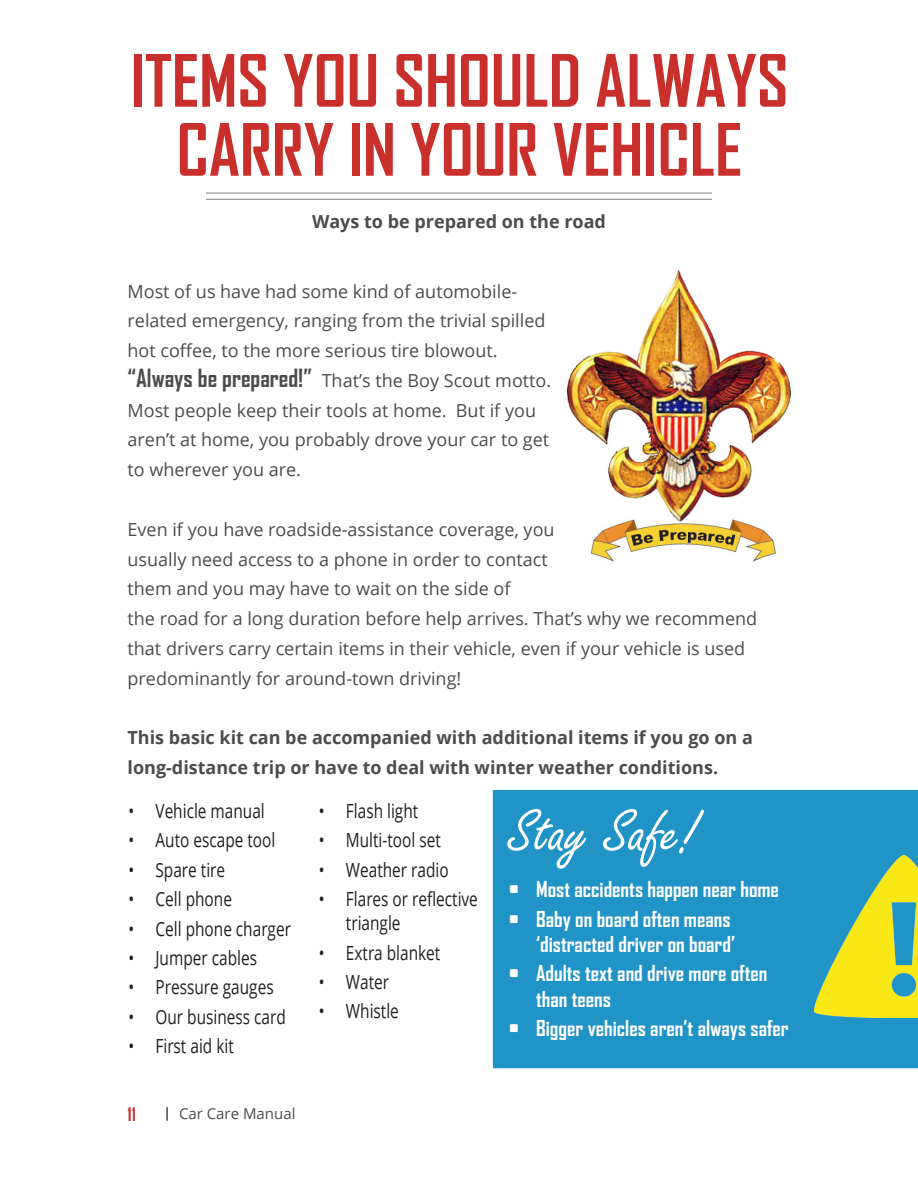
<style>
.page{position:relative;width:918px;height:1188px;background:#fff}
.page>*{position:absolute;margin:0;border:0;box-sizing:border-box;transform-origin:0 0}
.Chapter_title{font:700 69px/69px "Agency FB";color:#c92f2b;text-align:center}
.Front_Name{font:64.5px "Freestyle Script";color:#fff}
.t1{font:700 21px/25.2px "Agency FB";color:#fff;text-align:right}
.t2{font:19.5px/24px "Open Sans";color:#231f20;scale:.79 1}
.Text_12{font:18px/29.7px "Open Sans";color:#4b4c4d}
.Text_12-2{font:700 18px/29.7px "Open Sans";color:#4b4c4d}
.Chapter_subtitle{font:700 18px "Open Sans";color:#4b4c4d}
.Page_number{font:700 18px "Agency FB";color:#c92f2b}
.t3{font:15px "Open Sans";color:#4b4c4d}
.s1{font-family:"Agency FB";font-weight:700;font-size:24px}
</style>
<div class="page">
<svg style="left:166px;top:1107px;width:2px;height:14px"></svg>
<hr style="left:206px;top:192px;width:506px;height:2px;background:#939698">
<hr style="left:206px;top:199px;width:506px;height:1px;background:#939698">
<img style="left:567px;top:271px;width:223px;height:291px">
<div style="left:492px;top:789px;width:426px;height:280px;background:#2093c7"></div>
<img style="left:814px;top:856px;width:104px;height:161px">
<p class="Chapter_title" style="left:131px;top:45px;width:659px">ITEMS YOU SHOULD ALWAYS<br>CARRY IN YOUR VEHICLE</p>
<p class="Chapter_subtitle" style="left:312px;top:209px;width:296px">Ways to be prepared on the road</p>
<p class="Text_12" style="left:128px;top:276px;width:425px">Most of us have had some kind of automobile&shy;related emergency, ranging from the trivial spilled hot coffee, to the more serious tire blowout. <span class="s1">“Always be prepared!”</span> That’s the Boy Scout motto.<br>Most people keep their tools at home. But if you aren’t at home, you probably drove your car to get to wherever you are.</p>
<p class="Text_12" style="left:128px;top:514px;width:631px">Even if you have roadside-assistance coverage, you<br>usually need access to a phone in order to contact<br>them and you may have to wait on the side of<br>the road for a long duration before help arrives. That’s why we recommend that drivers carry certain items in their vehicle, even if your vehicle is used predominantly for around-town driving!</p>
<p class="Text_12-2" style="left:128px;top:722px;width:627px">This basic kit can be accompanied with additional items if you go on a long-distance trip or have to deal with winter weather conditions.</p>
<p class="t2" style="left:129px;top:799px;width:174px">• Vehicle manual</p>
<p class="t2" style="left:129px;top:828px;width:187px">• Auto escape tool</p>
<p class="t2" style="left:129px;top:857px;width:124px">• Spare tire</p>
<p class="t2" style="left:129px;top:887px;width:132px">• Cell phone</p>
<p class="t2" style="left:129px;top:916px;width:207px">• Cell phone charger</p>
<p class="t2" style="left:129px;top:945px;width:164px">• Jumper cables</p>
<p class="t2" style="left:129px;top:975px;width:185px">• Pressure gauges</p>
<p class="t2" style="left:129px;top:1004px;width:201px">• Our business card</p>
<p class="t2" style="left:129px;top:1033px;width:135px">• First aid kit</p>
<p class="t2" style="left:319px;top:799px;width:127px">• Flash light</p>
<p class="t2" style="left:319px;top:828px;width:156px">• Multi-tool set</p>
<p class="t2" style="left:319px;top:857px;width:166px">• Weather radio</p>
<p class="t2" style="left:346px;top:887px;width:169px;text-indent:-27px">• Flares or reflective triangle</p>
<p class="t2" style="left:319px;top:940px;width:155px">• Extra blanket</p>
<p class="t2" style="left:319px;top:969px;width:90px">• Water</p>
<p class="t2" style="left:319px;top:999px;width:103px">• Whistle</p>
<p class="Front_Name" style="left:509px;top:797px;width:190px">Stay Safe!</p>
<p class="t1" style="left:509px;top:876px;width:271px">• Most accidents happen near home</p>
<p class="t1" style="left:509px;top:906px;width:228px">• Baby on board often means ‘distracted driver on board’</p>
<p class="t1" style="left:536px;top:960px;width:233px;text-align:left;text-indent:-27px">• Adults text and drive more often than teens</p>
<p class="t1" style="left:509px;top:1015px;width:281px">• Bigger vehicles aren’t always safer</p>
<p class="Page_number" style="left:128px;top:1103px;width:10px">11</p>
<p class="t3" style="left:179px;top:1103px;width:118px">Car Care Manual</p>
</div>
